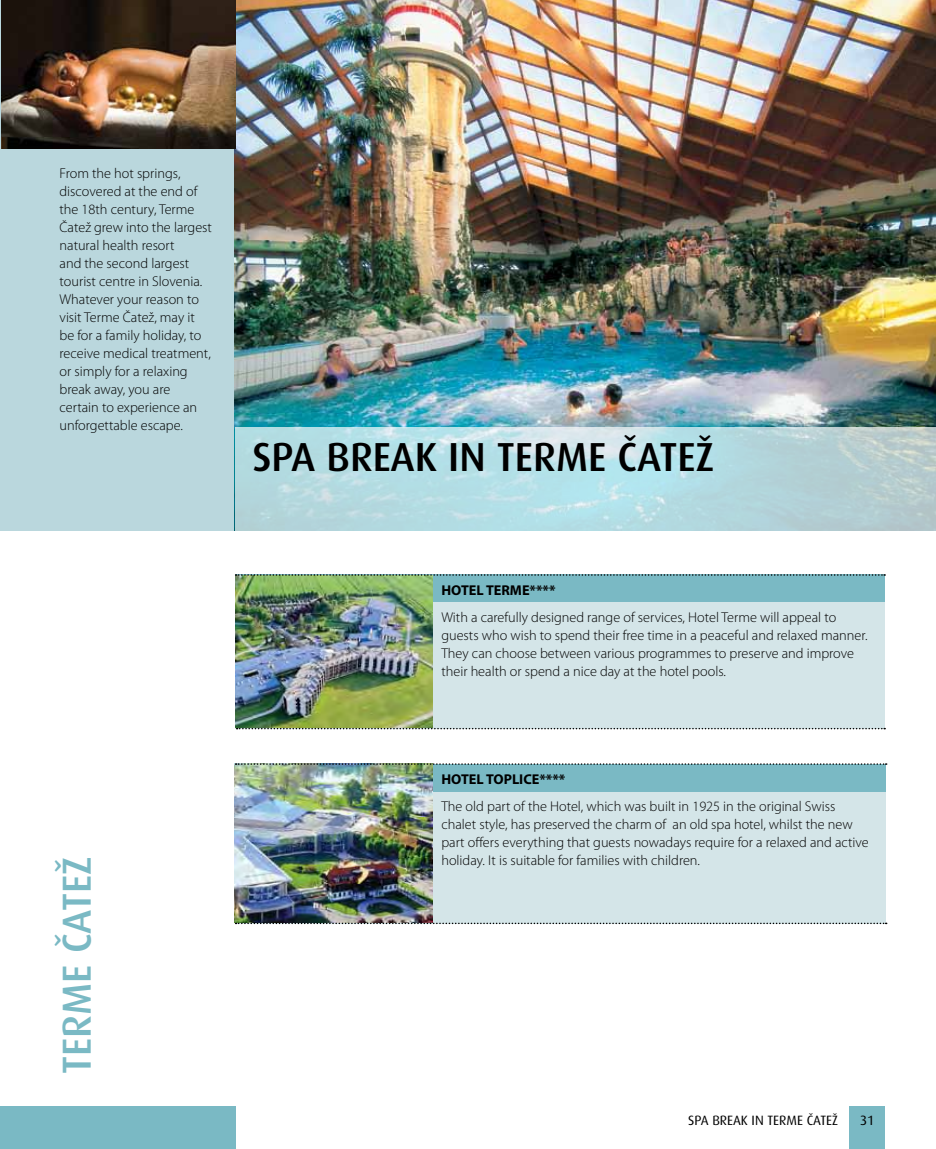
<style>
.page{position:relative;width:936px;height:1149px;background:#fff}
.page>*{position:absolute;margin:0;border:0;box-sizing:border-box;transform-origin:0 0}
.t1{font:500 40.5px "Dax";color:#000}
.t2{font:500 40.5px "Dax";color:#7ab9c4}
.t3{font:300 14.25px/18px "Myriad Pro";color:#000}
.t4{font:700 14.25px "Myriad Pro";color:#000}
.t5{font:13.5px "Dax";color:#000}
</style>
<div class="page">
<div style="left:849px;top:1106px;width:35px;height:42px;background:#7ab9c4"></div>
<div style="left:0;top:1106px;width:236px;height:42px;background:#7ab9c4"></div>
<div style="left:0;top:0;width:247px;height:531px;background:#bad7dd"></div>
<div style="left:236px;top:784px;width:649px;height:139px;background:#d4e5e8"></div>
<div style="left:236px;top:763px;width:649px;height:28px;background:#7ab9c4"></div>
<div style="left:236px;top:595px;width:648px;height:133px;background:#d4e5e8"></div>
<div style="left:236px;top:574px;width:648px;height:27px;background:#7ab9c4"></div>
<img style="left:235px;top:0;width:700px;height:427px">
<img style="left:235px;top:764px;width:197px;height:158px">
<img style="left:236px;top:575px;width:196px;height:152px">
<img style="left:1px;top:0;width:235px;height:148px">
<svg style="left:235px;top:427px;width:700px;height:104px;background:#b7dae0"></svg>
<svg style="left:235px;top:574px;width:650px;height:1px"></svg>
<svg style="left:235px;top:922px;width:651px;height:1px"></svg>
<svg style="left:235px;top:763px;width:651px;height:1px"></svg>
<svg style="left:237px;top:727px;width:648px;height:2px"></svg>
<p class="t3" style="left:60px;top:164px;width:154px">From the hot springs, discovered at the end of the 18th century, Terme<br>Čatež grew into the largest natural health resort<br>and the second largest tourist centre in Slovenia.<br>Whatever your reason to visit Terme Čatež, may it be for a family holiday, to receive medical treatment, or simply for a relaxing break away, you are certain to experience an unforgettable escape.</p>
<h1 class="t1" style="left:252px;top:434px;width:463px">SPA BREAK IN TERME ČATEŽ</h1>
<h1 class="t2" style="left:54px;top:1073px;width:219px;rotate:-90deg">TERME ČATEŽ</h1>
<p class="t4" style="left:441px;top:581px;width:116px">HOTEL TERME****</p>
<p class="t3" style="left:441px;top:608px;width:427px">With a carefully designed range of services, Hotel Terme will appeal to guests who wish to spend their free time in a peaceful and relaxed manner.<br>They can choose between various programmes to preserve and improve their health or spend a nice day at the hotel pools.</p>
<p class="t4" style="left:441px;top:770px;width:125px">HOTEL TOPLICE****</p>
<p class="t3" style="left:441px;top:797px;width:429px">The old part of the Hotel, which was built in 1925 in the original Swiss chalet style, has preserved the charm of an old spa hotel, whilst the new part offers everything that guests nowadays require for a relaxed and active holiday. It is suitable for families with children.</p>
<p class="t5" style="left:688px;top:1112px;width:151px">SPA BREAK IN TERME ČATEŽ</p>
<p class="t5" style="left:860px;top:1112px;width:16px">31</p>
</div>
